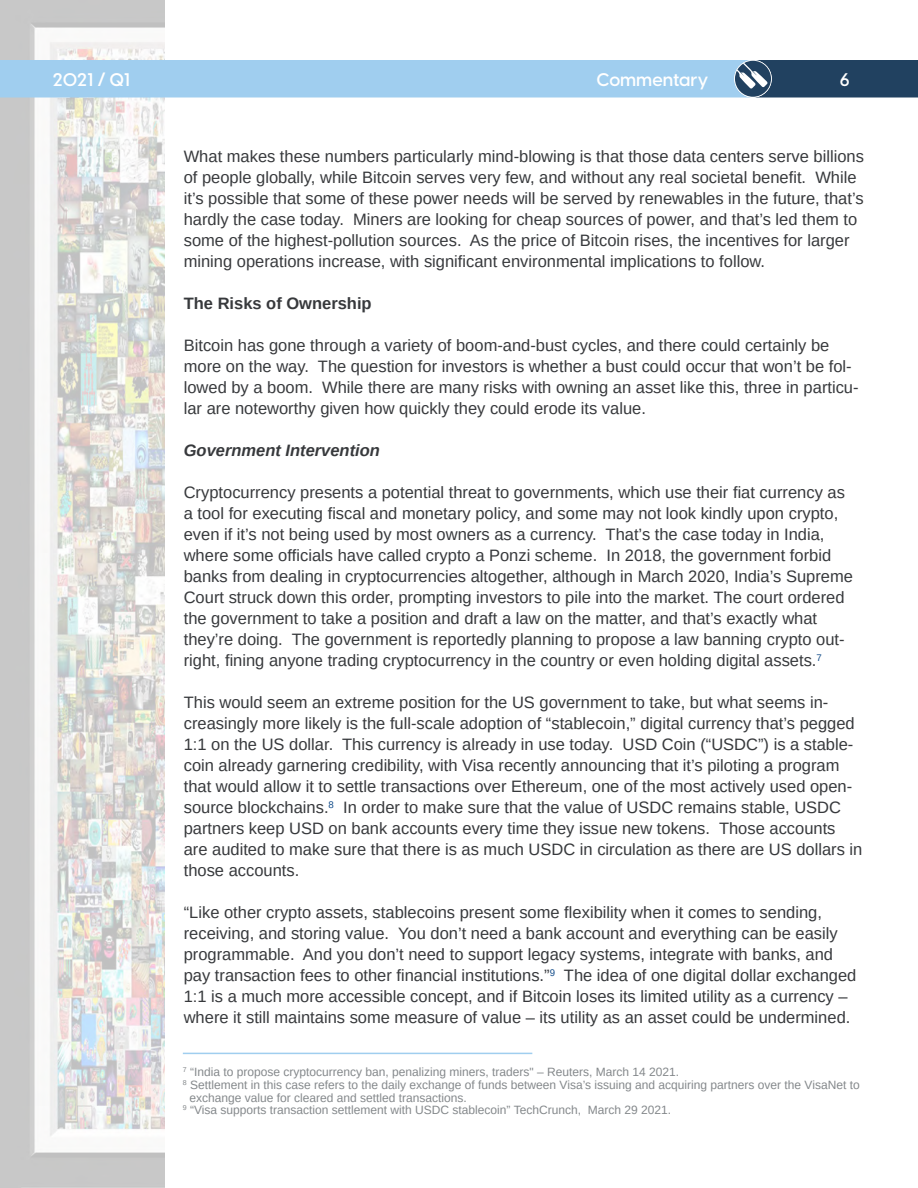
<style>
.page{position:relative;width:918px;height:1188px;background:#fff}
.page>*{position:absolute;margin:0;border:0;box-sizing:border-box;transform-origin:0 0}
.t1{font:600 18px "Visby CF";color:#fff}
.t2{font:16.5px/21px "Arimo";color:#37393c}
.t3{font:italic 700 16.5px "Arimo";color:#37393c}
.t4{font:700 16.5px "Arimo";color:#37393c}
.t5{font:12px/12.6px "Arimo";color:#84888b}
</style>
<div class="page">
<img style="left:0;top:0;width:165px;height:1188px">
<svg style="left:1px;top:60px;width:917px;height:38px;background:#8ab5d5"></svg>
<hr style="left:183px;top:1053px;width:349px;height:1px;background:#a0ceef">
<hr style="left:0;top:60px;width:1px;height:38px;background:#a0ceef">
<p class="t1" style="left:53px;top:68px;width:79px">2021 / Q1</p>
<p class="t1" style="left:597px;top:68px;width:113px">Commentary</p>
<p class="t1" style="left:840px;top:68px;width:11px">6</p>
<p class="t2" style="left:184px;top:146px;width:682px">What makes these numbers particularly mind-blowing is that those data centers serve billions of people globally, while Bitcoin serves very few, and without any real societal benefit. While it’s possible that some of these power needs will be served by renewables in the future, that’s hardly the case today. Miners are looking for cheap sources of power, and that’s led them to some of the highest-pollution sources. As the price of Bitcoin rises, the incentives for larger mining operations increase, with significant environmental implications to follow.</p>
<p class="t4" style="left:184px;top:292px;width:189px">The Risks of Ownership</p>
<p class="t2" style="left:184px;top:335px;width:676px">Bitcoin has gone through a variety of boom-and-bust cycles, and there could certainly be more on the way. The question for investors is whether a bust could occur that won’t be fol&shy;lowed by a boom. While there are many risks with owning an asset like this, three in particu&shy;lar are noteworthy given how quickly they could erode its value.</p>
<p class="t3" style="left:184px;top:439px;width:198px">Government Intervention</p>
<p class="t2" style="left:184px;top:482px;width:671px">Cryptocurrency presents a potential threat to governments, which use their fiat currency as a tool for executing fiscal and monetary policy, and some may not look kindly upon crypto, even if it’s not being used by most owners as a currency. That’s the case today in India, where some officials have called crypto a Ponzi scheme. In 2018, the government forbid banks from dealing in cryptocurrencies altogether, although in March 2020, India’s Supreme Court struck down this order, prompting investors to pile into the market. The court ordered the government to take a position and draft a law on the matter, and that’s exactly what they’re doing. The government is reportedly planning to propose a law banning crypto out&shy;right, fining anyone trading cryptocurrency in the country or even holding digital assets.<sup>7</sup></p>
<p class="t2" style="left:184px;top:692px;width:680px">This would seem an extreme position for the US government to take, but what seems in&shy;creasingly more likely is the full-scale adoption of “stablecoin,” digital currency that’s pegged 1:1 on the US dollar. This currency is already in use today. USD Coin (“USDC”) is a stable&shy;coin already garnering credibility, with Visa recently announcing that it’s piloting a program that would allow it to settle transactions over Ethereum, one of the most actively used open&shy;source blockchains.<sup>8</sup> In order to make sure that the value of USDC remains stable, USDC partners keep USD on bank accounts every time they issue new tokens. Those accounts are audited to make sure that there is as much USDC in circulation as there are US dollars in those accounts.</p>
<p class="t2" style="left:184px;top:902px;width:674px">“Like other crypto assets, stablecoins present some flexibility when it comes to sending, receiving, and storing value. You don’t need a bank account and everything can be easily programmable. And you don’t need to support legacy systems, integrate with banks, and pay transaction fees to other financial institutions.”<sup>9</sup> The idea of one digital dollar exchanged 1:1 is a much more accessible concept, and if Bitcoin loses its limited utility as a currency – where it still maintains some measure of value – its utility as an asset could be undermined.</p>
<p class="t5" style="left:183px;top:1066px;width:678px"><sup>7</sup> “India to propose cryptocurrency ban, penalizing miners, traders" – Reuters, March 14 2021.<br><sup>8</sup> Settlement in this case refers to the daily exchange of funds between Visa’s issuing and acquiring partners over the VisaNet to</p>
<p class="t5" style="left:190px;top:1091px;width:279px">exchange value for cleared and settled transactions.</p>
<p class="t5" style="left:183px;top:1104px;width:490px"><sup>9</sup> “Visa supports transaction settlement with USDC stablecoin” TechCrunch, March 29 2021.</p>
</div>
